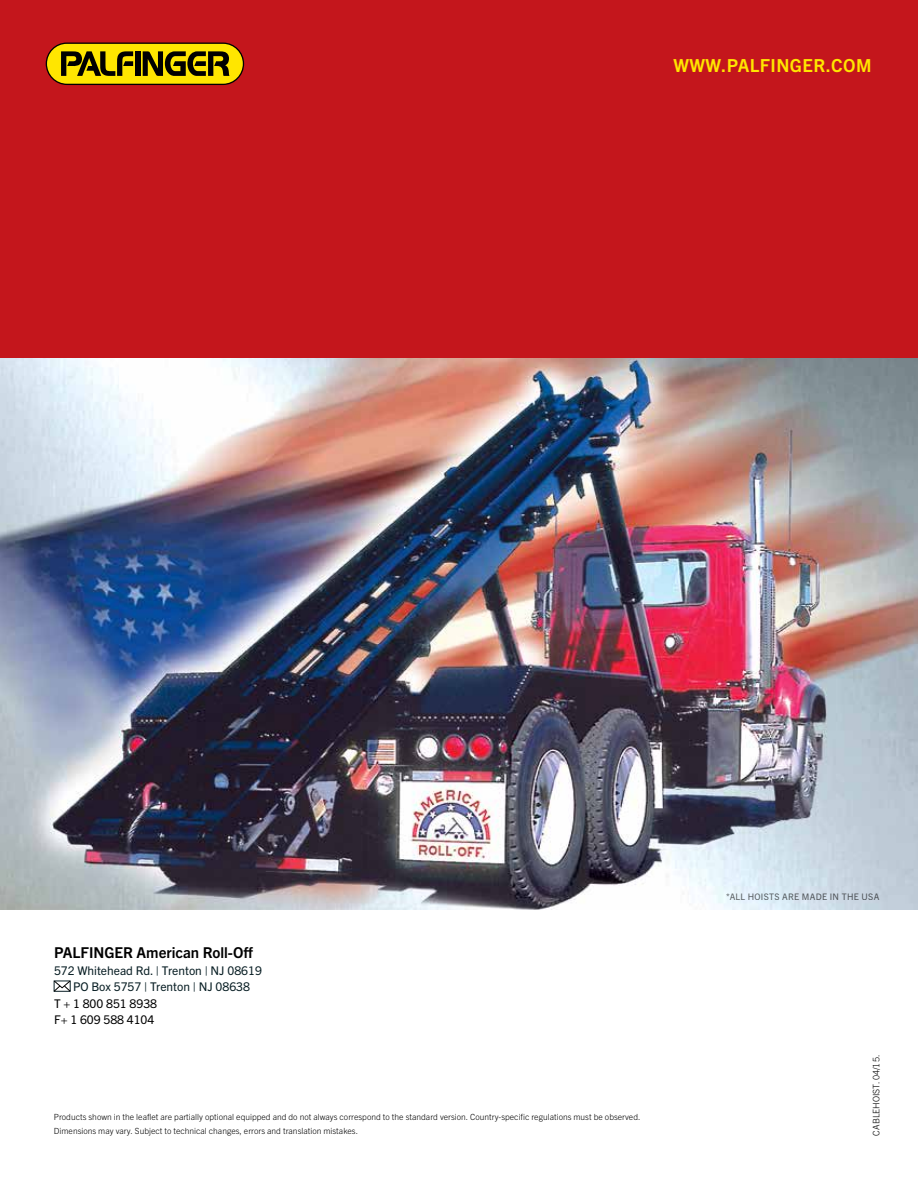
<style>
.page{position:relative;width:918px;height:1188px;background:#fff}
.page>*{position:absolute;margin:0;border:0;box-sizing:border-box;transform-origin:0 0}
.t1{font:700 18px "Trade Gothic Next LT Pro";letter-spacing:.025em;color:#ffe600}
.t2{font:700 15px "Trade Gothic Next LT Pro";color:#000}
.t3{font:12px/16.5px "Trade Gothic Next LT Pro";color:#071d23;text-align:center}
.t4{font:12px/16.5px "Trade Gothic Next LT Pro";color:#000}
.t5{font:9px "Trade Gothic Next LT Pro";letter-spacing:.03em;color:#000}
.t6{font:300 9px "Trade Gothic Next LT Pro";color:#000}
.t7{font:300 8.55px/14.1px "Trade Gothic Next LT Pro";color:#000}
</style>
<div class="page">
<svg style="left:54px;top:981px;width:17px;height:11px"></svg>
<img style="left:0;top:357px;width:918px;height:553px">
<div style="left:0;top:0;width:918px;height:357px;background:#c4161c"></div>
<svg style="left:46px;top:43px;width:198px;height:42px;background:#a48d01"></svg>
<h1 class="t1" style="left:673px;top:53px;width:200px">WWW.PALFINGER.COM</h1>
<h2 class="t2" style="left:54px;top:943px;width:201px">PALFINGER American Roll-Off</h2>
<h3 class="t3" style="left:54px;top:961px;width:209px">572 Whitehead Rd. | Trenton | NJ 08619<br>PO Box 5757 | Trenton | NJ 08638</h3>
<h3 class="t4" style="left:54px;top:994px;width:105px">T + 1 800 851 8938<br>F+ 1 609 588 4104</h3>
<p class="t7" style="left:54px;top:1109px;width:588px">Products shown in the leaflet are partially optional equipped and do not always correspond to the standard version. Country-specific regulations must be observed.<br>Dimensions may vary. Subject to technical changes, errors and translation mistakes.</p>
<p class="t5" style="left:726px;top:890px;width:155px">*ALL HOISTS ARE MADE IN THE USA</p>
<p class="t6" style="left:870px;top:1136px;width:82px;rotate:-90deg">CABLEHOIST. 04/15.</p>
</div>
